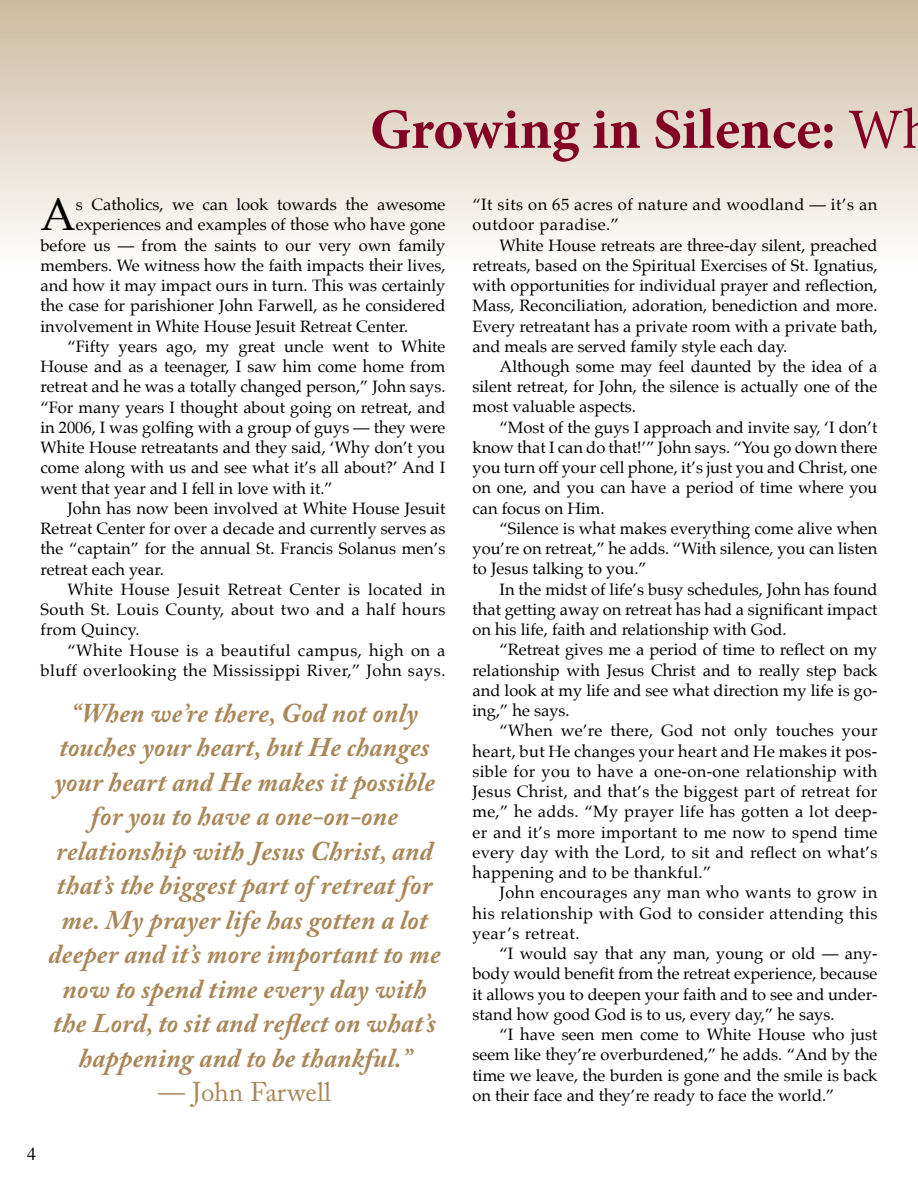
<style>
.page{position:relative;width:918px;height:1188px;background:#fff}
.page>*{position:absolute;margin:0;border:0;box-sizing:border-box;transform-origin:0 0}
.t1{font:700 57px "Minion Pro";color:#820024}
.t2{font:45.45px "Palatino";color:#000}
.t3{font:italic 700 27px/34.5px "Adobe Caslon Pro";letter-spacing:.01em;color:#a98759;text-align:center}
.t4{font:27px "Adobe Caslon Pro";color:#a98759}
.t5{font:18px "Times";color:#000}
.t6{font:16.5px/20.2px "Palatino";color:#000;text-align:justify}
.t7{font:16.5px/20.2px "Palatino";letter-spacing:.03em;color:#000}
.t8{font:16.5px "Palatino";letter-spacing:.02em;color:#000}
.s1{font-weight:400}
</style>
<div class="page">
<div style="left:0;top:0;width:918px;height:357px;background:linear-gradient(to bottom,#d0bea5,#fff)"></div>
<hr style="left:917px;top:0;width:1px;height:357px;background:#a98759">
<h1 class="t1" style="left:370px;top:89px;width:565px">Growing in Silence: <span class="s1">Wh</span></h1>
<h2 class="t2" style="left:40px;top:177px;width:37px">A</h2>
<p class="t6" style="left:76px;top:194px;width:371px">s Catholics, we can look towards the awesome</p>
<p class="t6" style="left:76px;top:215px;width:371px">experiences and examples of those who have gone</p>
<p class="t6" style="left:41px;top:235px;width:406px">before us — from the saints to our very own family</p>
<p class="t6" style="left:41px;top:255px;width:407px">members. We witness how the faith impacts their lives,</p>
<p class="t6" style="left:41px;top:275px;width:406px">and how it may impact ours in turn. This was certainly</p>
<p class="t6" style="left:41px;top:296px;width:407px">the case for parishioner John Farwell, as he considered</p>
<p class="t6" style="left:41px;top:316px;width:369px">involvement in White House Jesuit Retreat Center.</p>
<p class="t6" style="left:67px;top:336px;width:380px">“Fifty years ago, my great uncle went to White</p>
<p class="t6" style="left:41px;top:356px;width:407px">House and as a teenager, I saw him come home from</p>
<p class="t6" style="left:41px;top:377px;width:407px">retreat and he was a totally changed person,” John says.</p>
<p class="t6" style="left:41px;top:397px;width:406px">“For many years I thought about going on retreat, and</p>
<p class="t6" style="left:41px;top:417px;width:407px">in 2006, I was golfing with a group of guys — they were</p>
<p class="t6" style="left:40px;top:437px;width:407px">White House retreatants and they said, ‘Why don’t you</p>
<p class="t6" style="left:40px;top:458px;width:407px">come along with us and see what it’s all about?’ And I</p>
<p class="t6" style="left:40px;top:478px;width:294px">went that year and I fell in love with it.”</p>
<p class="t6" style="left:67px;top:498px;width:379px">John has now been involved at White House Jesuit</p>
<p class="t6" style="left:40px;top:518px;width:407px">Retreat Center for over a decade and currently serves as</p>
<p class="t6" style="left:40px;top:538px;width:406px">the “captain” for the annual St. Francis Solanus men’s</p>
<p class="t6" style="left:40px;top:559px;width:125px">retreat each year.</p>
<p class="t8" style="left:67px;top:575px;width:379px">White House Jesuit Retreat Center is located in</p>
<p class="t8" style="left:40px;top:596px;width:407px">South St. Louis County, about two and a half hours</p>
<p class="t8" style="left:40px;top:616px;width:101px">from Quincy.</p>
<p class="t7" style="left:67px;top:640px;width:380px">“White House is a beautiful campus, high on a</p>
<p class="t7" style="left:40px;top:660px;width:407px">bluff overlooking the Mississippi River,” John says.</p>
<p class="t3" style="left:49px;top:695px;width:394px">“When we’re there, God not only touches your heart, but He changes your heart and He makes it possible for you to have a one-on-one relationship with Jesus Christ, and that’s the biggest part of retreat for me. My prayer life has gotten a lot deeper and it’s more important to me now to spend time every day with the Lord, to sit and reflect on what’s happening and to be thankful.”</p>
<h3 class="t4" style="left:158px;top:1076px;width:174px">— John Farwell</h3>
<p class="t5" style="left:27px;top:1137px;width:10px">4</p>
<p class="t7" style="left:473px;top:194px;width:406px">“It sits on 65 acres of nature and woodland — it’s an outdoor paradise.”</p>
<p class="t6" style="left:473px;top:235px;width:407px;text-indent:27px">White House retreats are three-day silent, preached retreats, based on the Spiritual Exercises of St. Ignatius, with opportunities for individual prayer and reflection, Mass, Reconciliation, adoration, benediction and more.<br>Every retreatant has a private room with a private bath, and meals are served family style each day.</p>
<p class="t6" style="left:473px;top:356px;width:406px;text-indent:27px">Although some may feel daunted by the idea of a silent retreat, for John, the silence is actually one of the most valuable aspects.</p>
<p class="t6" style="left:473px;top:417px;width:407px;text-indent:27px">“Most of the guys I approach and invite say, ‘I don’t know that I can do that!’” John says. “You go down there you turn off your cell phone, it’s just you and Christ, one on one, and you can have a period of time where you can focus on Him.</p>
<p class="t6" style="left:473px;top:518px;width:406px;text-indent:27px">“Silence is what makes everything come alive when you’re on retreat,” he adds. “With silence, you can listen to Jesus talking to you.”</p>
<p class="t6" style="left:473px;top:579px;width:407px;text-indent:27px">In the midst of life’s busy schedules, John has found that getting away on retreat has had a significant impact on his life, faith and relationship with God.</p>
<p class="t6" style="left:473px;top:640px;width:407px;text-indent:27px">“Retreat gives me a period of time to reflect on my relationship with Jesus Christ and to really step back and look at my life and see what direction my life is go&shy;ing,” he says.</p>
<p class="t6" style="left:473px;top:721px;width:407px;text-indent:27px">“When we’re there, God not only touches your heart, but He changes your heart and He makes it pos&shy;sible for you to have a one-on-one relationship with Jesus Christ, and that’s the biggest part of retreat for me,” he adds. “My prayer life has gotten a lot deep&shy;er and it’s more important to me now to spend time every day with the Lord, to sit and reflect on what’s happening and to be thankful.”</p>
<p class="t6" style="left:473px;top:883px;width:407px;text-indent:27px">John encourages any man who wants to grow in his relationship with God to consider attending this year’s retreat.</p>
<p class="t6" style="left:473px;top:943px;width:407px;text-indent:27px">“I would say that any man, young or old — any&shy;body would benefit from the retreat experience, because it allows you to deepen your faith and to see and under&shy;stand how good God is to us, every day,” he says.</p>
<p class="t6" style="left:473px;top:1024px;width:407px;text-indent:27px">“I have seen men come to White House who just seem like they’re overburdened,” he adds. “And by the time we leave, the burden is gone and the smile is back on their face and they’re ready to face the world.”</p>
</div>
